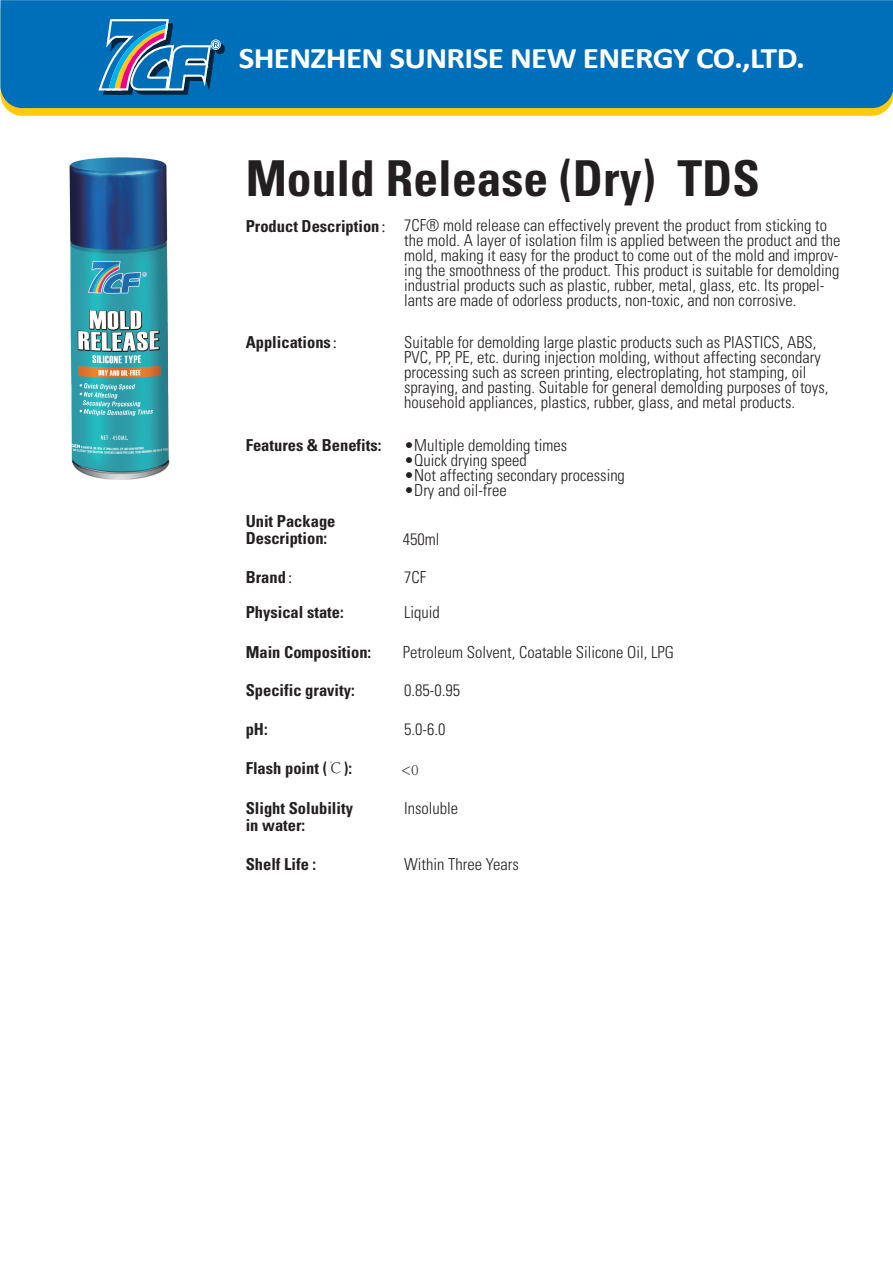
<style>
.page{position:relative;width:893px;height:1263px;background:#fff}
.page>*{position:absolute;margin:0;border:0;box-sizing:border-box;transform-origin:0 0}
.t1{font:700 condensed 49.5px "Univers";color:#231f20}
.t2{font:700 30px "Calibri";letter-spacing:-.02em;color:#fff;scale:1.1 1}
.t3{font:300 condensed 16.5px/15px "Univers";color:#231f20}
.t4{font:700 condensed 16.5px/16.5px "Univers";color:#231f20}
.t5{font:300 16.5px "Adobe Song Std";color:#231f20}
.s1{font-family:"Adobe Song Std";font-weight:300;font-stretch:normal}
</style>
<div class="page">
<svg style="left:5px;top:108px;width:884px;height:8px;background:#fbcb14"></svg>
<div style="left:0;top:0;width:893px;height:108px;background:#006fba"></div>
<svg style="left:96px;top:17px;width:128px;height:83px;background:#327cb1"></svg>
<img style="left:69px;top:157px;width:101px;height:323px">
<h2 class="t2" style="left:239px;top:40px;width:516px">SHENZHEN SUNRISE NEW ENERGY CO.,LTD.</h2>
<h1 class="t1" style="left:246px;top:148px;width:516px">Mould Release (Dry) TDS</h1>
<p class="t4" style="left:246px;top:218px;width:152px">Product Description<span class="s1">：</span></p>
<p class="t3" style="left:404px;top:218px;width:438px">7CF® mold release can effectively prevent the product from sticking to the mold. A layer of isolation film is applied between the product and the mold, making it easy for the product to come out of the mold and improv&shy;ing the smoothness of the product. This product is suitable for demolding industrial products such as plastic, rubber, metal, glass, etc. Its propel&shy;lants are made of odorless products, non-toxic, and non corrosive.</p>
<p class="t4" style="left:246px;top:334px;width:103px">Applications<span class="s1">：</span></p>
<p class="t3" style="left:404px;top:335px;width:426px">Suitable for demolding large plastic products such as PIASTICS, ABS, PVC, PP, PE, etc. during injection molding, without affecting secondary processing such as screen printing, electroplating, hot stamping, oil spraying, and pasting. Suitable for general demolding purposes of toys, household appliances, plastics, rubber, glass, and metal products.</p>
<p class="t4" style="left:246px;top:437px;width:137px">Features &amp; Benefits:</p>
<p class="t3" style="left:404px;top:438px;width:165px">•Multiple demolding times</p>
<p class="t3" style="left:404px;top:453px;width:124px">•Quick drying speed</p>
<p class="t3" style="left:404px;top:468px;width:222px">•Not affecting secondary processing</p>
<p class="t3" style="left:404px;top:483px;width:104px">•Dry and oil-free</p>
<p class="t4" style="left:246px;top:513px;width:91px">Unit Package<br>Description:</p>
<p class="t4" style="left:246px;top:569px;width:58px">Brand<span class="s1">：</span></p>
<p class="t3" style="left:404px;top:569px;width:23px">7CF</p>
<p class="t4" style="left:246px;top:604px;width:100px">Physical state:</p>
<p class="t3" style="left:404px;top:605px;width:37px">Liquid</p>
<p class="t4" style="left:246px;top:644px;width:127px">Main Composition:</p>
<p class="t3" style="left:403px;top:644px;width:273px">Petroleum Solvent, Coatable Silicone Oil, LPG</p>
<p class="t4" style="left:246px;top:682px;width:111px">Specific gravity:</p>
<p class="t3" style="left:404px;top:683px;width:57px">0.85-0.95</p>
<p class="t4" style="left:246px;top:720px;width:23px">pH:</p>
<p class="t3" style="left:404px;top:721px;width:43px">5.0-6.0</p>
<p class="t4" style="left:246px;top:760px;width:108px">Flash point (<span class="s1">℃</span>):</p>
<p class="t5" style="left:401px;top:760px;width:19px">&lt;0</p>
<p class="t4" style="left:246px;top:800px;width:109px">Slight Solubility</p>
<p class="t3" style="left:404px;top:801px;width:56px">Insoluble</p>
<p class="t4" style="left:246px;top:817px;width:61px">in water:</p>
<p class="t4" style="left:246px;top:856px;width:72px">Shelf Life :</p>
<p class="t3" style="left:404px;top:857px;width:116px">Within Three Years</p>
<p class="t3" style="left:403px;top:531px;width:38px">450ml</p>
</div>
